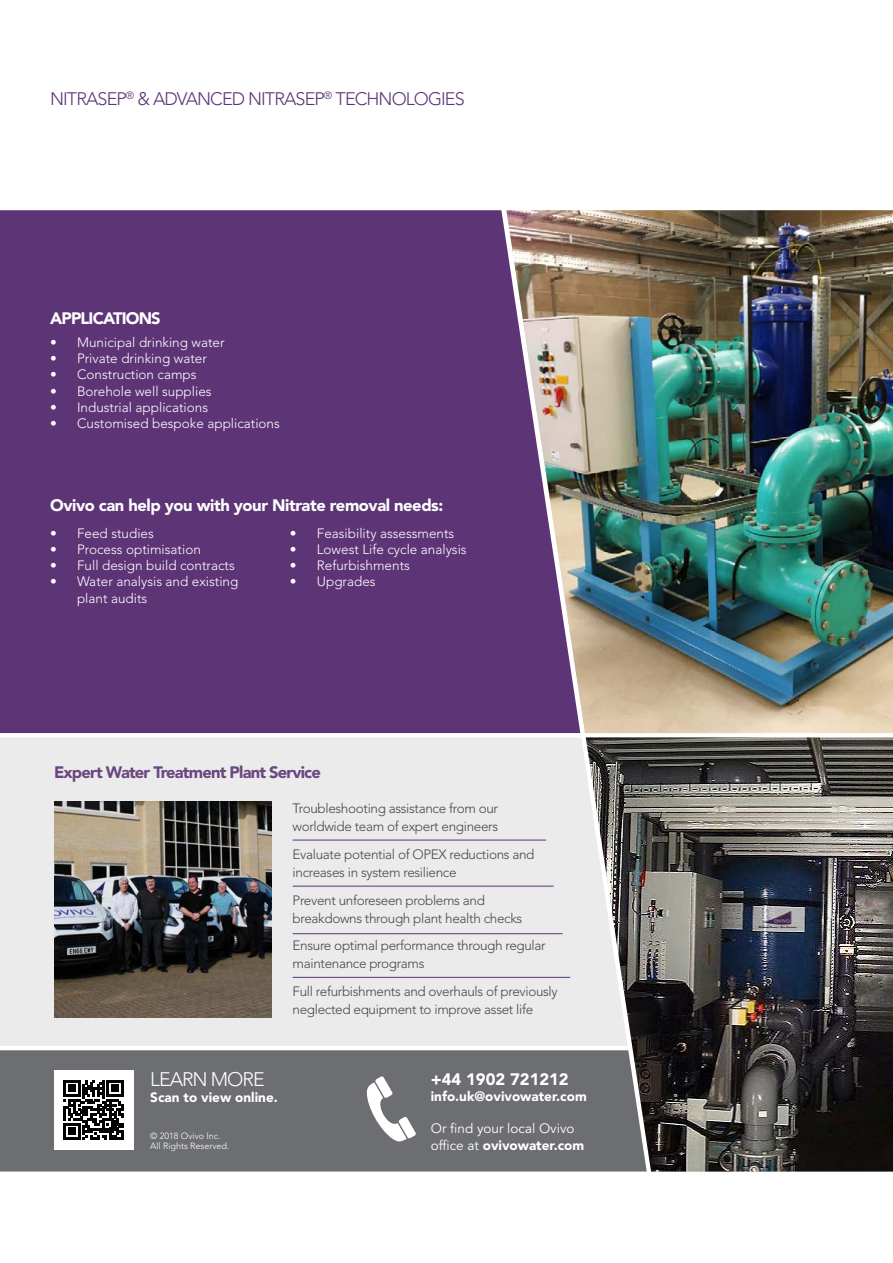
<style>
.page{position:relative;width:893px;height:1263px;background:#fff}
.page>*{position:absolute;margin:0;border:0;box-sizing:border-box;transform-origin:0 0}
.t1{font:300 19.5px "Avenir LT Std";letter-spacing:-.05em;color:#fff}
.t2{font:300 18px "Avenir LT Std";letter-spacing:-.05em;color:#5d3475}
.t3{font:900 16.5px "Avenir LT Std";letter-spacing:-.025em;color:#fff}
.t4{font:900 16.5px "Avenir LT Std";letter-spacing:-.05em;color:#6c4880}
.t5{font:900 16.5px "Avenir LT Std";color:#fff}
.t6{font:900 16.5px "Avenir LT Std";letter-spacing:-.05em;color:#fff}
.t7{font:300 13.5px/18px "Avenir LT Std";letter-spacing:-.025em;color:#48484a}
.t8{font:300 13.5px/16.2px "Avenir LT Std";color:#fff}
.t9{font:13.5px/16.2px "Avenir LT Std";color:#fff}
.t10{font:900 13.5px "Avenir LT Std";color:#fff}
.t11{font:300 9px/10.8px "Avenir LT Std";color:#fff}
.s1{font-weight:900}
</style>
<div class="page">
<div style="left:0;top:210px;width:506px;height:523px;background:#5d3475"></div>
<img style="left:506px;top:210px;width:387px;height:523px">
<img style="left:628px;top:737px;width:265px;height:434px">
<div style="left:0;top:1050px;width:647px;height:121px;background:#6d6e71"></div>
<div style="left:54px;top:1070px;width:79px;height:79px;background:#fff"></div>
<svg style="left:64px;top:1080px;width:60px;height:60px"></svg>
<svg style="left:367px;top:1076px;width:49px;height:66px"></svg>
<div style="left:0;top:737px;width:628px;height:309px;background:#ebebec"></div>
<hr style="left:293px;top:886px;width:261px;height:1px;background:#5d3475">
<hr style="left:293px;top:933px;width:270px;height:1px;background:#5d3475">
<hr style="left:293px;top:977px;width:277px;height:1px;background:#5d3475">
<hr style="left:293px;top:840px;width:253px;height:1px;background:#5d3475">
<img style="left:54px;top:801px;width:218px;height:216px">
<h2 class="t2" style="left:50px;top:88px;width:416px">NITRASEP<sup>®</sup> &amp; ADVANCED NITRASEP<sup>®</sup> TECHNOLOGIES</h2>
<p class="t6" style="left:50px;top:308px;width:112px">APPLICATIONS</p>
<p class="t8" style="left:50px;top:334px;width:176px">• Municipal drinking water</p>
<p class="t8" style="left:50px;top:351px;width:158px">• Private drinking water</p>
<p class="t8" style="left:50px;top:367px;width:148px">• Construction camps</p>
<p class="t8" style="left:50px;top:383px;width:163px">• Borehole well supplies</p>
<p class="t8" style="left:50px;top:399px;width:160px">• Industrial applications</p>
<p class="t8" style="left:50px;top:415px;width:231px">• Customised bespoke applications</p>
<p class="t3" style="left:50px;top:495px;width:395px">Ovivo can help you with your Nitrate removal needs:</p>
<p class="t8" style="left:50px;top:525px;width:105px">• Feed studies</p>
<p class="t8" style="left:50px;top:541px;width:152px">• Process optimisation</p>
<p class="t8" style="left:50px;top:557px;width:186px">• Full design build contracts</p>
<p class="t8" style="left:77px;top:574px;width:163px;text-indent:-27px">• Water analysis and existing plant audits</p>
<p class="t8" style="left:290px;top:525px;width:166px">• Feasibility assessments</p>
<p class="t8" style="left:290px;top:541px;width:178px">• Lowest Life cycle analysis</p>
<p class="t8" style="left:290px;top:557px;width:122px">• Refurbishments</p>
<p class="t8" style="left:290px;top:574px;width:87px">• Upgrades</p>
<p class="t4" style="left:54px;top:762px;width:268px">Expert Water Treatment Plant Service</p>
<p class="t7" style="left:293px;top:799px;width:207px">Troubleshooting assistance from our worldwide team of expert engineers</p>
<p class="t7" style="left:293px;top:845px;width:243px">Evaluate potential of OPEX reductions and increases in system resilience</p>
<p class="t7" style="left:293px;top:891px;width:231px">Prevent unforeseen problems and breakdowns through plant health checks</p>
<p class="t7" style="left:293px;top:937px;width:255px">Ensure optimal performance through regular maintenance programs</p>
<p class="t7" style="left:293px;top:982px;width:267px">Full refurbishments and overhauls of previously neglected equipment to improve asset life</p>
<h1 class="t1" style="left:150px;top:1067px;width:116px">LEARN MORE</h1>
<p class="t10" style="left:150px;top:1089px;width:129px">Scan to view online.</p>
<p class="t11" style="left:150px;top:1130px;width:81px">© 2018 Ovivo Inc.<br>All Rights Reserved.</p>
<p class="t5" style="left:431px;top:1069px;width:139px">+44 1902 721212</p>
<p class="t10" style="left:431px;top:1088px;width:158px">info.uk@ovivowater.com</p>
<p class="t9" style="left:431px;top:1121px;width:155px">Or find your local Ovivo office at <span class="s1">ovivowater.com</span></p>
</div>
